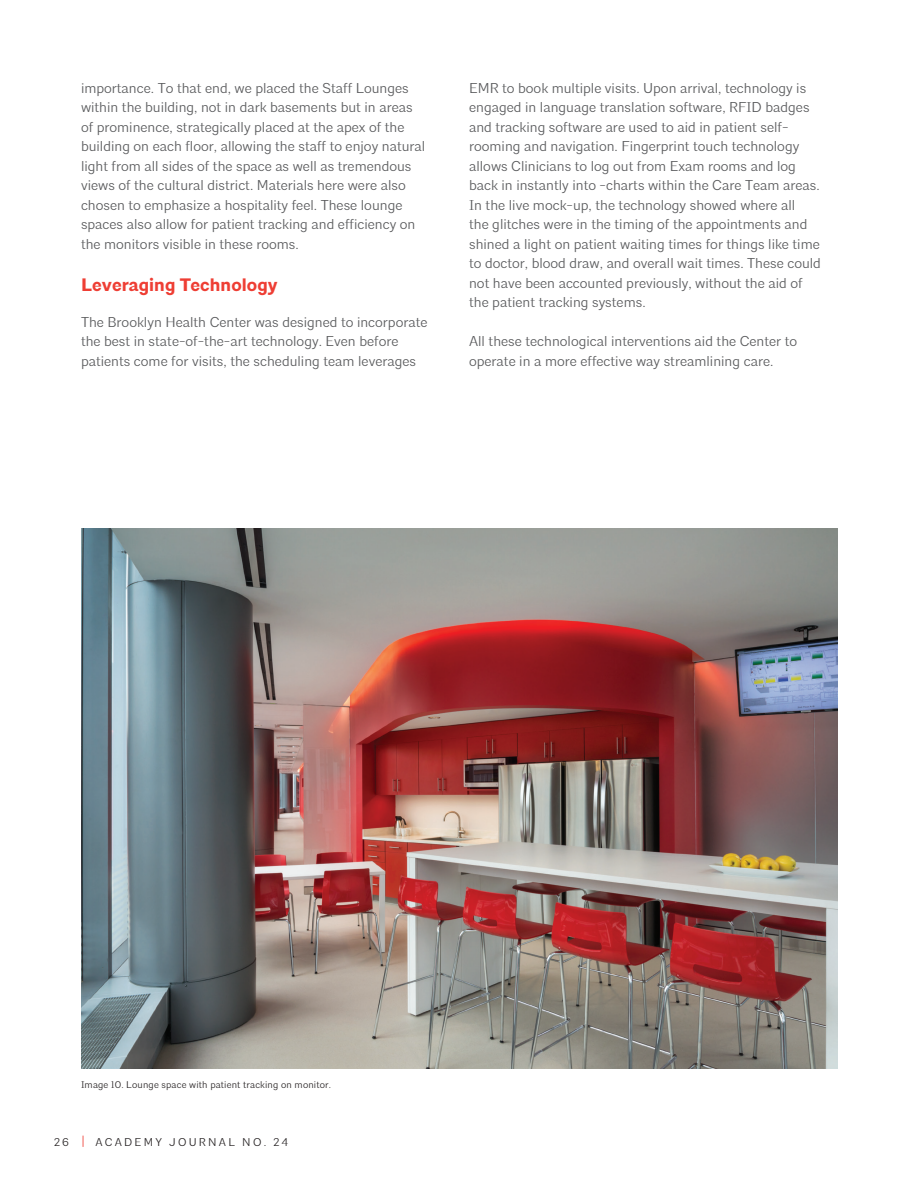
<style>
.page{position:relative;width:918px;height:1188px;background:#fff}
.page>*{position:absolute;margin:0;border:0;box-sizing:border-box;transform-origin:0 0}
.t1{font:700 18px "Architype";letter-spacing:.005em;color:#ee3e34}
.t2{font:300 14.25px/19.5px "Architype";color:#57585a}
.t3{font:300 11.25px "Architype";letter-spacing:.2em;color:#231f20}
.t4{font:300 9.75px "Architype";letter-spacing:.015em;color:#231f20}
.s1{font-size:13.5px;color:#ee3e34}
</style>
<div class="page">
<img style="left:81px;top:528px;width:757px;height:540px">
<p class="t2" style="left:81px;top:79px;width:346px">importance. To that end, we placed the Staff Lounges within the building, not in dark basements but in areas of prominence, strategically placed at the apex of the building on each floor, allowing the staff to enjoy natural light from all sides of the space as well as tremendous views of the cultural district. Materials here were also chosen to emphasize a hospitality feel. These lounge spaces also allow for patient tracking and efficiency on the monitors visible in these rooms.</p>
<p class="t1" style="left:81px;top:274px;width:198px">Leveraging Technology</p>
<p class="t2" style="left:81px;top:313px;width:348px">The Brooklyn Health Center was designed to incorporate the best in state-of-the-art technology. Even before patients come for visits, the scheduling team leverages</p>
<p class="t2" style="left:469px;top:79px;width:353px">EMR to book multiple visits. Upon arrival, technology is engaged in language translation software, RFID badges and tracking software are used to aid in patient self&shy;rooming and navigation. Fingerprint touch technology allows Clinicians to log out from Exam rooms and log back in instantly into -charts within the Care Team areas.<br>In the live mock-up, the technology showed where all<br>the glitches were in the timing of the appointments and shined a light on patient waiting times for things like time to doctor, blood draw, and overall wait times. These could not have been accounted previously, without the aid of the patient tracking systems.</p>
<p class="t2" style="left:469px;top:332px;width:330px">All these technological interventions aid the Center to operate in a more effective way streamlining care.</p>
<p class="t4" style="left:81px;top:1078px;width:252px">Image 10. Lounge space with patient tracking on monitor.</p>
<p class="t3" style="left:54px;top:1135px;width:236px">26 <span class="s1">|</span> ACADEMY JOURNAL NO. 24</p>
</div>
